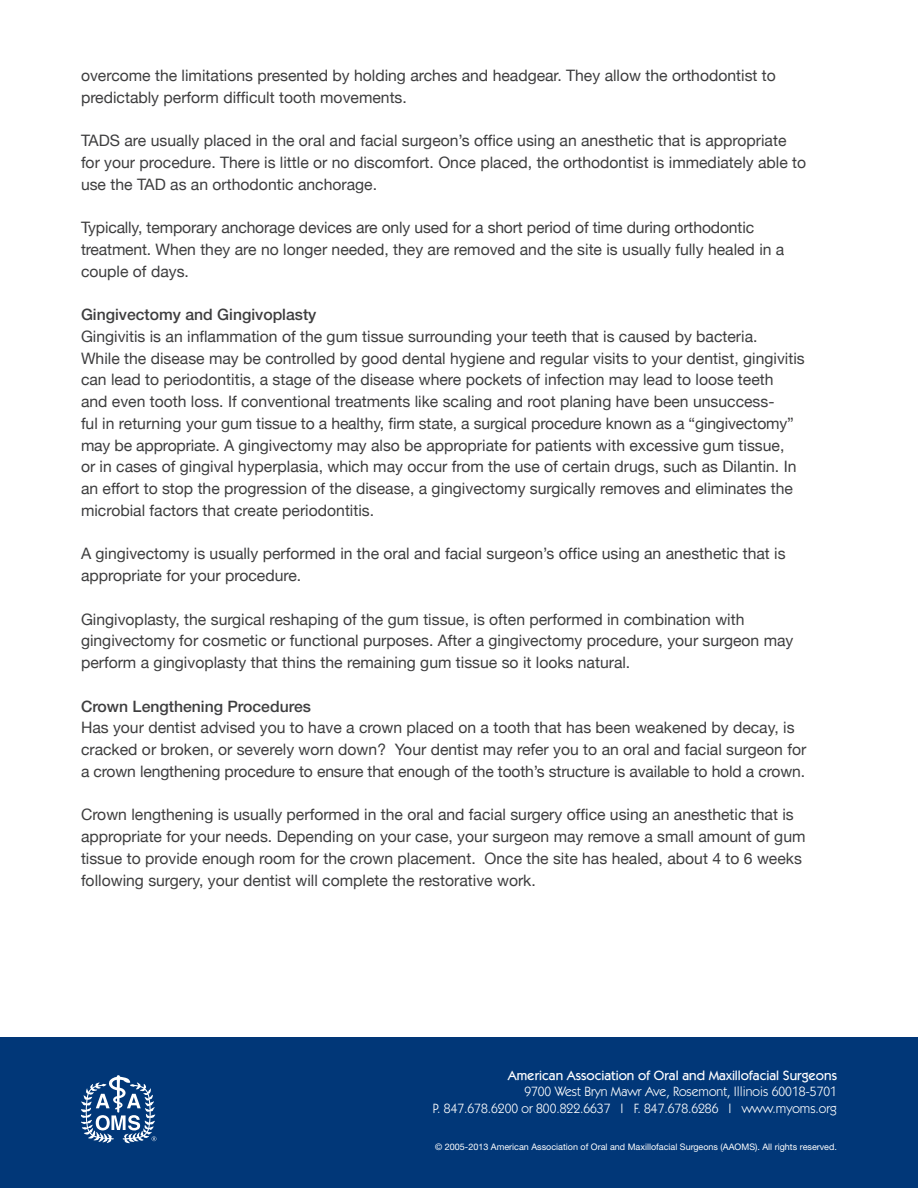
<style>
.page{position:relative;width:918px;height:1188px;background:#fff}
.page>*{position:absolute;margin:0;border:0;box-sizing:border-box;transform-origin:0 0}
.t1{font:15.75px/21.8px "Helvetica Neue";color:#3e3e3f}
.t2{font:500 15.75px "Helvetica Neue";color:#3e3e3f}
.t3{font:13.5px "Itc Kabel";color:#fff}
.t4{font:500 13.5px "Itc Kabel";color:#fff}
.t5{font:9px "Helvetica Neue";color:#fff}
</style>
<div class="page">
<div style="left:0;top:1038px;width:918px;height:150px;background:#013778"></div>
<svg style="left:81px;top:1075px;width:76px;height:68px"></svg>
<p class="t1" style="left:81px;top:64px;width:696px">overcome the limitations presented by holding arches and headgear. They allow the orthodontist to predictably perform difficult tooth movements.</p>
<p class="t1" style="left:81px;top:130px;width:727px">TADS are usually placed in the oral and facial surgeon’s office using an anesthetic that is appropriate for your procedure. There is little or no discomfort. Once placed, the orthodontist is immediately able to use the TAD as an orthodontic anchorage.</p>
<p class="t1" style="left:81px;top:217px;width:705px">Typically, temporary anchorage devices are only used for a short period of time during orthodontic treatment. When they are no longer needed, they are removed and the site is usually fully healed in a couple of days.</p>
<p class="t2" style="left:81px;top:305px;width:237px">Gingivectomy and Gingivoplasty</p>
<p class="t1" style="left:81px;top:325px;width:725px">Gingivitis is an inflammation of the gum tissue surrounding your teeth that is caused by bacteria.<br>While the disease may be controlled by good dental hygiene and regular visits to your dentist, gingivitis can lead to periodontitis, a stage of the disease where pockets of infection may lead to loose teeth<br>and even tooth loss. If conventional treatments like scaling and root planing have been unsuccess-<br>ful in returning your gum tissue to a healthy, firm state, a surgical procedure known as a “gingivectomy” may be appropriate. A gingivectomy may also be appropriate for patients with excessive gum tissue,<br>or in cases of gingival hyperplasia, which may occur from the use of certain drugs, such as Dilantin. In an effort to stop the progression of the disease, a gingivectomy surgically removes and eliminates the microbial factors that create periodontitis.</p>
<p class="t1" style="left:81px;top:543px;width:706px">A gingivectomy is usually performed in the oral and facial surgeon’s office using an anesthetic that is appropriate for your procedure.</p>
<p class="t1" style="left:81px;top:608px;width:714px">Gingivoplasty, the surgical reshaping of the gum tissue, is often performed in combination with gingivectomy for cosmetic or functional purposes. After a gingivectomy procedure, your surgeon may perform a gingivoplasty that thins the remaining gum tissue so it looks natural.</p>
<p class="t2" style="left:81px;top:697px;width:231px">Crown Lengthening Procedures</p>
<p class="t1" style="left:81px;top:717px;width:727px">Has your dentist advised you to have a crown placed on a tooth that has been weakened by decay, is cracked or broken, or severely worn down? Your dentist may refer you to an oral and facial surgeon for a crown lengthening procedure to ensure that enough of the tooth’s structure is available to hold a crown.</p>
<p class="t1" style="left:81px;top:804px;width:726px">Crown lengthening is usually performed in the oral and facial surgery office using an anesthetic that is appropriate for your needs. Depending on your case, your surgeon may remove a small amount of gum tissue to provide enough room for the crown placement. Once the site has healed, about 4 to 6 weeks following surgery, your dentist will complete the restorative work.</p>
<p class="t4" style="left:508px;top:1067px;width:331px">American Association of Oral and Maxillofacial Surgeons</p>
<p class="t3" style="left:524px;top:1084px;width:314px">9700 West Bryn Mawr Ave, Rosemont, Illinois 60018-5701</p>
<p class="t3" style="left:433px;top:1100px;width:406px">P. 847.678.6200 or 800.822.6637 I F. 847.678.6286 I www.myoms.org</p>
<p class="t5" style="left:435px;top:1141px;width:403px">© 2005-2013 American Association of Oral and Maxillofacial Surgeons (AAOMS). All rights reserved.</p>
<p class="t3" style="left:524px;top:1078px;width:314px">9700 West Bryn Mawr Ave, Rosemont, Illinois 60018-5701</p>
<p class="t3" style="left:433px;top:1096px;width:406px">P. 847.678.6200 or 800.822.6637 I F. 847.678.6286 I www.myoms.org</p>
<p class="t5" style="left:435px;top:1140px;width:403px">© 2005-2013 American Association of Oral and Maxillofacial Surgeons (AAOMS). All rights reserved.</p>
</div>
